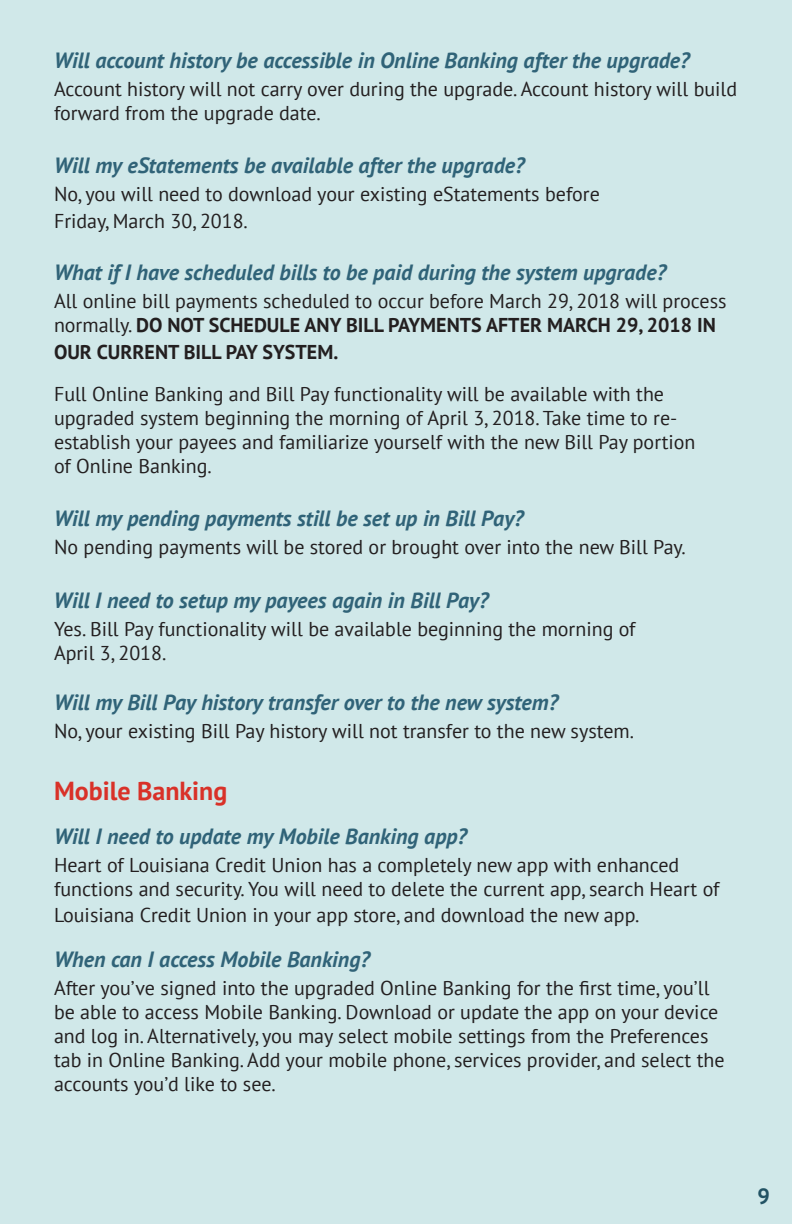
<style>
.page{position:relative;width:792px;height:1224px;background:#d0e8e9}
.page>*{position:absolute;margin:0;border:0;box-sizing:border-box;transform-origin:0 0}
.t1{font:700 26px "PT Sans";color:#d93128}
.t2{font:italic 700 22px "PT Sans";color:#306378}
.MajorHead{font:700 22px "PT Sans";color:#225364}
.t3{font:20px/24px "PT Sans";color:#231f20}
.t4{font:700 20px "PT Sans";color:#231f20}
.s1{font-weight:700}
</style>
<div class="page">
<p class="t2" style="left:54px;top:46px;width:637px">Will account history be accessible in Online Banking after the upgrade?</p>
<p class="t3" style="left:54px;top:77px;width:685px">Account history will not carry over during the upgrade. Account history will build forward from the upgrade date.</p>
<p class="t2" style="left:54px;top:151px;width:472px">Will my eStatements be available after the upgrade?</p>
<p class="t3" style="left:54px;top:180px;width:547px;line-height:26.4px">No, you will need to download your existing eStatements before<br>Friday, March 30, 2018.</p>
<p class="t2" style="left:54px;top:258px;width:614px">What if I have scheduled bills to be paid during the system upgrade?</p>
<p class="t3" style="left:54px;top:289px;width:674px">All online bill payments scheduled to occur before March 29, 2018 will process normally. <span class="s1">DO NOT SCHEDULE ANY BILL PAYMENTS AFTER MARCH 29, 2018 IN</span></p>
<p class="t4" style="left:54px;top:338px;width:286px">OUR CURRENT BILL PAY SYSTEM.</p>
<p class="t3" style="left:54px;top:381px;width:643px">Full Online Banking and Bill Pay functionality will be available with the upgraded system beginning the morning of April 3, 2018. Take time to re&shy;establish your payees and familiarize yourself with the new Bill Pay portion of Online Banking.</p>
<p class="t2" style="left:54px;top:503px;width:471px">Will my pending payments still be set up in Bill Pay?</p>
<p class="t3" style="left:54px;top:534px;width:633px">No pending payments will be stored or brought over into the new Bill Pay.</p>
<p class="t2" style="left:54px;top:586px;width:436px">Will I need to setup my payees again in Bill Pay?</p>
<p class="t3" style="left:54px;top:616px;width:583px">Yes. Bill Pay functionality will be available beginning the morning of<br>April 3, 2018.</p>
<p class="t2" style="left:54px;top:688px;width:506px">Will my Bill Pay history transfer over to the new system?</p>
<p class="t3" style="left:54px;top:719px;width:582px">No, your existing Bill Pay history will not transfer to the new system.</p>
<p class="t1" style="left:54px;top:773px;width:175px">Mobile Banking</p>
<p class="t2" style="left:54px;top:822px;width:415px">Will I need to update my Mobile Banking app?</p>
<p class="t3" style="left:54px;top:852px;width:667px">Heart of Louisiana Credit Union has a completely new app with enhanced functions and security. You will need to delete the current app, search Heart of</p>
<p class="t3" style="left:54px;top:903px;width:587px">Louisiana Credit Union in your app store, and download the new app.</p>
<p class="t2" style="left:54px;top:944px;width:317px">When can I access Mobile Banking?</p>
<p class="t3" style="left:54px;top:975px;width:672px">After you’ve signed into the upgraded Online Banking for the first time, you’ll be able to access Mobile Banking. Download or update the app on your device and log in. Alternatively, you may select mobile settings from the Preferences tab in Online Banking. Add your mobile phone, services provider, and select the accounts you’d like to see.</p>
<p class="MajorHead" style="left:757px;top:1182px;width:14px">9</p>
</div>
